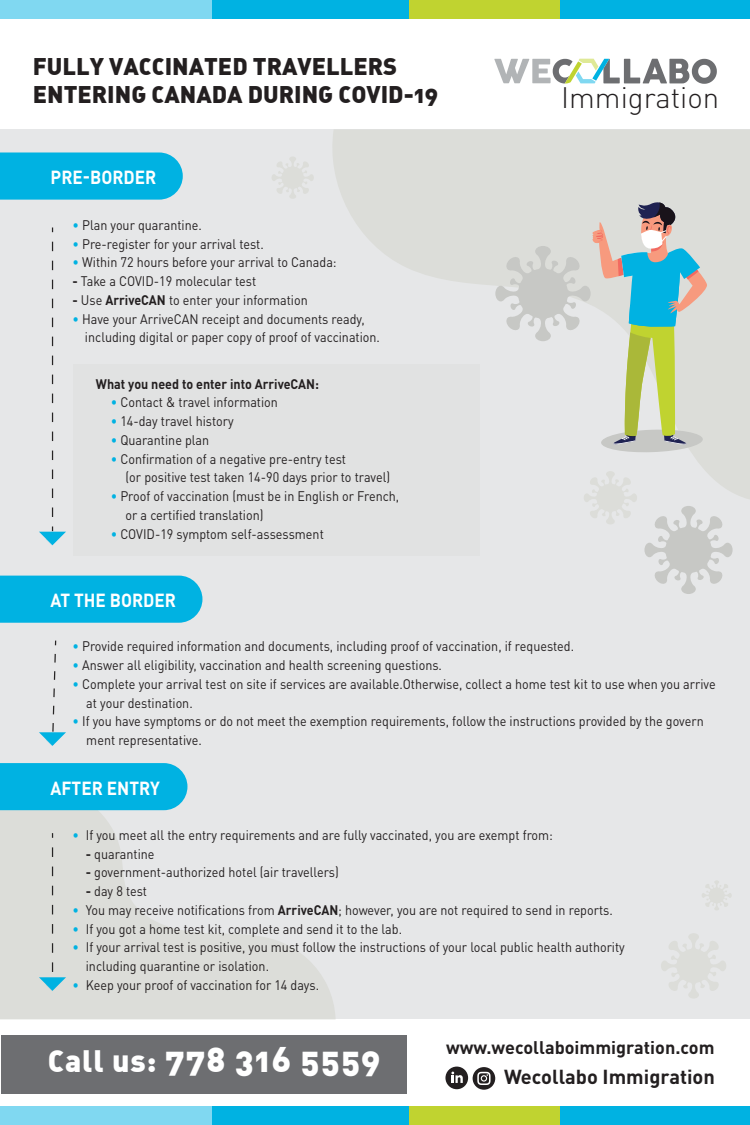
<style>
.page{position:relative;width:750px;height:1125px;background:#fff}
.page>*{position:absolute;margin:0;border:0;box-sizing:border-box;transform-origin:0 0}
.t1{font:34.12px "DIN Black Alternate";letter-spacing:.025em;color:#fff}
.t2{font:300 29.25px "DIN Pro";color:#231f20}
.t3{font:23.62px/28.4px "DIN Black Alternate";color:#231f20}
.t4{font:700 20.06px "DIN Pro";color:#231f20}
.t5{font:700 18.75px "DIN Pro";color:#fff;scale:.91 1}
.t6{font:700 18.06px "DIN Pro";color:#231f20}
.t7{font:13.75px/18.8px "DIN Pro";color:#231f20;scale:.91 1}
.t8{font:700 13.75px "DIN Pro";color:#231f20;scale:.91 1}
.s1{color:#00b2e2}
.s2{font-weight:700}
.s3{font-size:30.31px}
</style>
<div class="page">
<div style="left:0;top:129px;width:750px;height:890px;background:#e6e7e8"></div>
<svg style="left:494px;top:59px;width:223px;height:25px"></svg>
<div style="left:559px;top:1107px;width:191px;height:18px;background:#00b2e2"></div>
<div style="left:393px;top:1107px;width:167px;height:18px;background:#c0d330"></div>
<div style="left:189px;top:1107px;width:220px;height:18px;background:#00b2e2"></div>
<div style="left:0;top:1107px;width:212px;height:18px;background:#80d8f1"></div>
<div style="left:559px;top:0;width:191px;height:18px;background:#00b2e2"></div>
<div style="left:393px;top:0;width:167px;height:18px;background:#c0d330"></div>
<div style="left:189px;top:0;width:220px;height:18px;background:#00b2e2"></div>
<div style="left:0;top:0;width:212px;height:18px;background:#80d8f1"></div>
<div style="left:1px;top:1036px;width:405px;height:58px;background:#6d6e71"></div>
<div style="left:445px;top:1067px;width:23px;height:22px;background:#231f20;border-radius:50%"></div>
<svg style="left:451px;top:1072px;width:12px;height:11px"></svg>
<svg style="left:473px;top:1067px;width:22px;height:23px"></svg>
<svg style="left:333px;top:130px;width:417px;height:369px;fill:#dcddd9"></svg>
<svg style="left:0;top:783px;width:335px;height:236px;fill:#dcddd9"></svg>
<svg style="left:584px;top:471px;width:53px;height:53px"></svg>
<svg style="left:272px;top:157px;width:42px;height:42px"></svg>
<svg style="left:661px;top:933px;width:65px;height:65px"></svg>
<svg style="left:495px;top:201px;width:213px;height:252px"></svg>
<div style="left:0;top:153px;width:183px;height:47px;background:#00b2e2"></div>
<div style="left:0;top:576px;width:202px;height:47px;background:#00b2e2"></div>
<div style="left:0;top:763px;width:187px;height:47px;background:#00b2e2"></div>
<svg style="left:644px;top:506px;width:89px;height:88px"></svg>
<div style="left:73px;top:364px;width:407px;height:192px;background:#e1e2e2"></div>
<svg style="left:702px;top:881px;width:30px;height:29px"></svg>
<svg style="left:39px;top:242px;width:27px;height:303px"></svg>
<svg style="left:39px;top:653px;width:27px;height:93px"></svg>
<svg style="left:39px;top:847px;width:27px;height:144px"></svg>
<h3 class="t3" style="left:33px;top:51px;width:407px">FULLY VACCINATED TRAVELLERS<br>ENTERING CANADA DURING COVID-19</h3>
<h3 class="t5" style="left:51px;top:162px;width:118px">PRE-BORDER</h3>
<p class="t7" style="left:72px;top:214px;width:292px"><span class="s1">∙</span> Plan your quarantine.<br><span class="s1">∙</span> Pre-register for your arrival test.<br><span class="s1">∙</span> Within 72 hours before your arrival to Canada:</p>
<p class="t7" style="left:72px;top:270px;width:203px"><span class="s2">-</span> Take a COVID-19 molecular test</p>
<p class="t7" style="left:72px;top:289px;width:260px"><span class="s2">-</span> Use <span class="s2">ArriveCAN</span> to enter your information</p>
<p class="t7" style="left:72px;top:308px;width:323px"><span class="s1">∙</span> Have your ArriveCAN receipt and documents ready,</p>
<p class="t7" style="left:85px;top:327px;width:326px">including digital or paper copy of proof of vaccination.</p>
<p class="t8" style="left:96px;top:372px;width:247px">What you need to enter into ArriveCAN:</p>
<p class="t7" style="left:111px;top:392px;width:185px"><span class="s1">∙</span> Contact &amp; travel information</p>
<p class="t7" style="left:111px;top:410px;width:137px"><span class="s1">∙</span> 14-day travel history</p>
<p class="t7" style="left:111px;top:429px;width:110px"><span class="s1">∙</span> Quarantine plan</p>
<p class="t7" style="left:111px;top:448px;width:260px"><span class="s1">∙</span> Confirmation of a negative pre-entry test</p>
<p class="t7" style="left:126px;top:467px;width:292px">(or positive test taken 14-90 days prior to travel)</p>
<p class="t7" style="left:111px;top:485px;width:319px"><span class="s1">∙</span> Proof of vaccination (must be in English or French,</p>
<p class="t7" style="left:126px;top:504px;width:153px">or a certified translation)</p>
<p class="t7" style="left:111px;top:523px;width:236px"><span class="s1">∙</span> COVID-19 symptom self-assessment</p>
<h3 class="t5" style="left:51px;top:585px;width:139px">AT THE BORDER</h3>
<h2 class="t2" style="left:561px;top:75px;width:160px">Immigration</h2>
<p class="t7" style="left:72px;top:636px;width:553px"><span class="s1">∙</span> Provide required information and documents, including proof of vaccination, if requested.</p>
<p class="t7" style="left:72px;top:654px;width:408px"><span class="s1">∙</span> Answer all eligibility, vaccination and health screening questions.</p>
<p class="t7" style="left:72px;top:673px;width:708px"><span class="s1">∙</span> Complete your arrival test on site if services are available.Otherwise, collect a home test kit to use when you arrive</p>
<p class="t7" style="left:86px;top:692px;width:118px">at your destination.</p>
<p class="t7" style="left:72px;top:711px;width:695px"><span class="s1">∙</span> If you have symptoms or do not meet the exemption requirements, follow the instructions provided by the govern</p>
<p class="t7" style="left:86px;top:729px;width:128px">ment representative.</p>
<h3 class="t5" style="left:51px;top:772px;width:122px">AFTER ENTRY</h3>
<p class="t7" style="left:72px;top:824px;width:530px"><span class="s1">∙</span> If you meet all the entry requirements and are fully vaccinated, you are exempt from:</p>
<p class="t7" style="left:86px;top:843px;width:77px"><span class="s2">-</span> quarantine</p>
<p class="t7" style="left:86px;top:862px;width:280px"><span class="s2">-</span> government-authorized hotel (air travellers)</p>
<p class="t7" style="left:86px;top:880px;width:69px"><span class="s2">-</span> day 8 test</p>
<p class="t7" style="left:72px;top:899px;width:595px"><span class="s1">∙</span> You may receive notifications from <span class="s2">ArriveCAN</span>; however, you are not required to send in reports.</p>
<p class="t7" style="left:72px;top:918px;width:364px"><span class="s1">∙</span> If you got a home test kit, complete and send it to the lab.</p>
<p class="t7" style="left:72px;top:937px;width:609px"><span class="s1">∙</span> If your arrival test is positive, you must follow the instructions of your local public health authority</p>
<p class="t7" style="left:86px;top:955px;width:203px">including quarantine or isolation.</p>
<p class="t7" style="left:72px;top:974px;width:272px"><span class="s1">∙</span> Keep your proof of vaccination for 14 days.</p>
<h1 class="t1" style="left:48px;top:1037px;width:334px"><span class="s3">Call us:</span> 778 316 5559</h1>
<h3 class="t6" style="left:446px;top:1033px;width:270px">www.wecollaboimmigration.com</h3>
<h3 class="t4" style="left:504px;top:1060px;width:212px">Wecollabo Immigration</h3>
</div>
